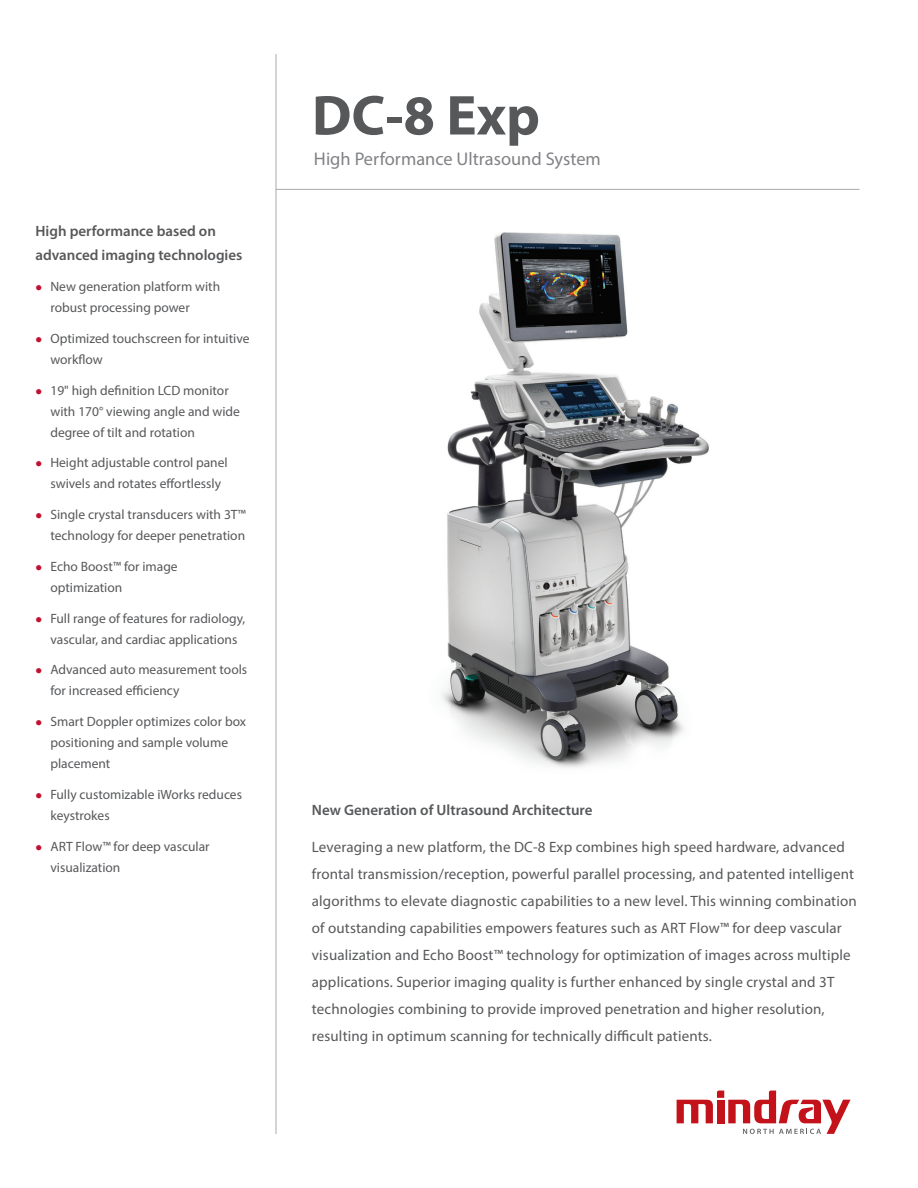
<style>
.page{position:relative;width:918px;height:1188px;background:#fff}
.page>*{position:absolute;margin:0;border:0;box-sizing:border-box;transform-origin:0 0}
.t1{font:700 56.7px "Myriad Pro";color:#57585a}
.t2{font:18.3px "Myriad Pro";color:#808285}
.description_pg_1{font:15px/27px "Myriad Pro";letter-spacing:.01em;color:#57585a}
.bullet_header_pg_1{font:600 15px/24px "Myriad Pro";color:#57585a}
.Bullets_pg_1{font:13.5px/21px "Myriad Pro";color:#57585a}
.s1{color:#c3102f}
</style>
<div class="page">
<img style="left:441px;top:232px;width:268px;height:536px">
<hr style="left:276px;top:189px;width:584px;height:1px;background:#a8a9ad">
<hr style="left:276px;top:54px;width:1px;height:1080px;background:#a8a9ad">
<svg style="left:677px;top:1091px;width:173px;height:43px"></svg>
<p class="bullet_header_pg_1" style="left:35px;top:219px;width:209px">High performance based on advanced imaging technologies</p>
<p class="Bullets_pg_1" style="left:50px;top:276px;width:171px;text-indent:-15px"><span class="s1">●</span> New generation platform with robust processing power</p>
<p class="Bullets_pg_1" style="left:50px;top:328px;width:201px;text-indent:-15px"><span class="s1">●</span> Optimized touchscreen for intuitive workflow</p>
<p class="Bullets_pg_1" style="left:50px;top:379px;width:191px;text-indent:-15px"><span class="s1">●</span> 19" high definition LCD monitor with 170° viewing angle and wide degree of tilt and rotation</p>
<p class="Bullets_pg_1" style="left:50px;top:452px;width:179px;text-indent:-15px"><span class="s1">●</span> Height adjustable control panel swivels and rotates effortlessly</p>
<p class="Bullets_pg_1" style="left:35px;top:504px;width:212px;text-align:right"><span class="s1">●</span> Single crystal transducers with 3T™ technology for deeper penetration</p>
<p class="Bullets_pg_1" style="left:50px;top:556px;width:129px;text-indent:-15px"><span class="s1">●</span> Echo Boost™ for image optimization</p>
<p class="Bullets_pg_1" style="left:35px;top:607px;width:211px;text-align:center"><span class="s1">●</span> Full range of features for radiology, vascular, and cardiac applications</p>
<p class="Bullets_pg_1" style="left:50px;top:659px;width:198px;text-indent:-15px"><span class="s1">●</span> Advanced auto measurement tools for increased efficiency</p>
<p class="Bullets_pg_1" style="left:50px;top:711px;width:197px;text-indent:-15px"><span class="s1">●</span> Smart Doppler optimizes color box positioning and sample volume placement</p>
<p class="Bullets_pg_1" style="left:50px;top:784px;width:193px;text-indent:-15px"><span class="s1">●</span> Fully customizable iWorks reduces keystrokes</p>
<p class="Bullets_pg_1" style="left:50px;top:835px;width:161px;text-indent:-15px"><span class="s1">●</span> ART Flow™ for deep vascular visualization</p>
<p class="t1" style="left:312px;top:78px;width:230px">DC-8 Exp</p>
<p class="t2" style="left:314px;top:147px;width:289px">High Performance Ultrasound System</p>
<p class="bullet_header_pg_1" style="left:312px;top:797px;width:282px">New Generation of Ultrasound Architecture</p>
<p class="description_pg_1" style="left:312px;top:833px;width:546px">Leveraging a new platform, the DC-8 Exp combines high speed hardware, advanced frontal transmission/reception, powerful parallel processing, and patented intelligent algorithms to elevate diagnostic capabilities to a new level. This winning combination of outstanding capabilities empowers features such as ART Flow™ for deep vascular visualization and Echo Boost™ technology for optimization of images across multiple applications. Superior imaging quality is further enhanced by single crystal and 3T technologies combining to provide improved penetration and higher resolution, resulting in optimum scanning for technically difficult patients.</p>
</div>
